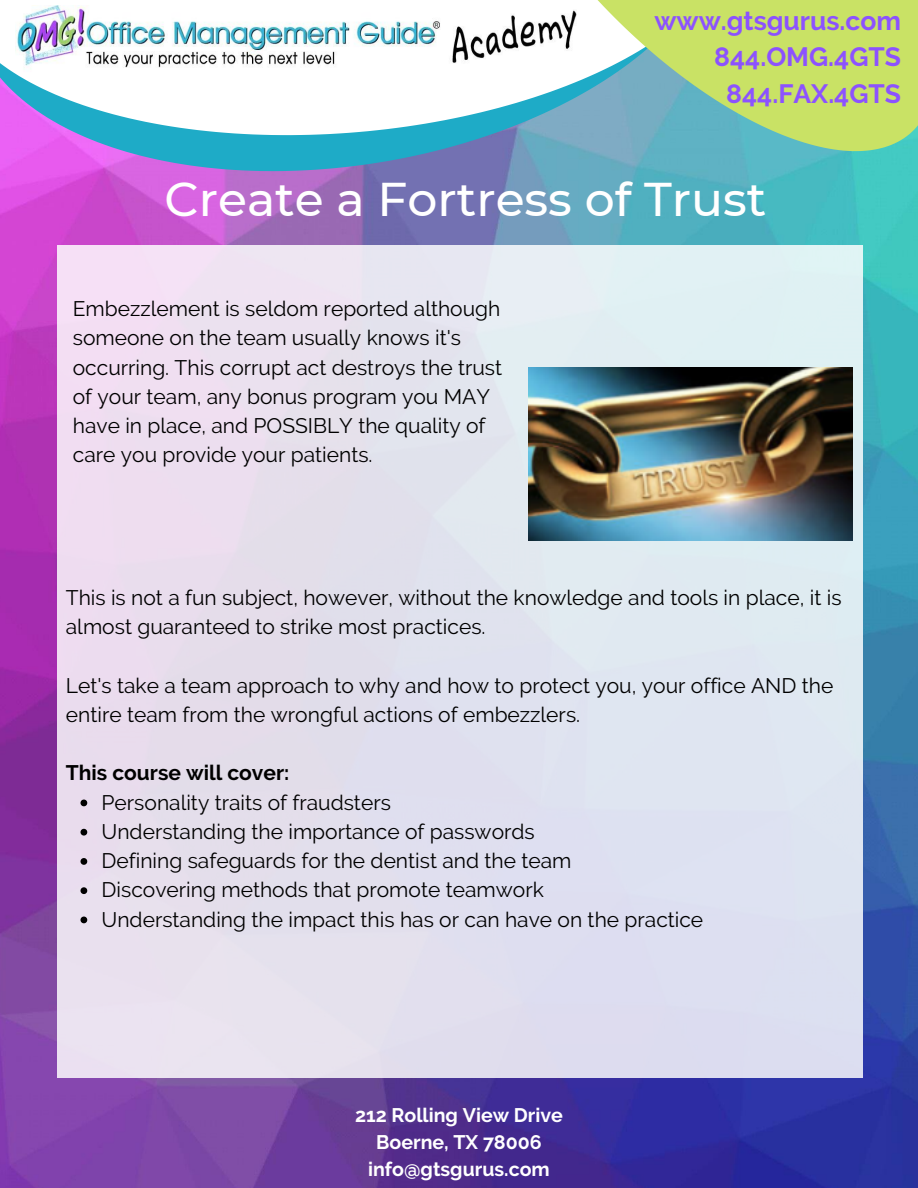
<style>
.page{position:relative;width:918px;height:1188px;background:#fff}
.page>*{position:absolute;margin:0;border:0;box-sizing:border-box;transform-origin:0 0}
.t1{font:500 47.25px "Montserrat";color:#fff}
.t2{font:700 26.4px/36.5px "Raleway";color:#8c52ff;text-align:right}
.t3{font:21px/29.2px "Raleway";color:#000}
.t4{font:700 21px "Raleway";color:#000}
.t5{font:700 19.65px/27px "Raleway";color:#fff;text-align:center}
</style>
<div class="page">
<img style="left:0;top:223px;width:918px;height:965px">
<svg style="left:0;top:166px;width:387px;height:57px;background:#bc60ce"></svg>
<svg style="left:0;top:30px;width:387px;height:136px"></svg>
<svg style="left:387px;top:0;width:531px;height:227px;background:#8ec2a9"></svg>
<img style="left:16px;top:5px;width:567px;height:68px">
<div style="left:57px;top:245px;width:806px;height:832px;background:linear-gradient(to right,#ebdded,#dae7f1)"></div>
<img style="left:528px;top:368px;width:324px;height:173px">
<svg style="left:81px;top:800px;width:6px;height:6px"></svg>
<svg style="left:81px;top:829px;width:6px;height:7px"></svg>
<svg style="left:81px;top:858px;width:6px;height:7px"></svg>
<svg style="left:81px;top:887px;width:6px;height:7px"></svg>
<svg style="left:81px;top:917px;width:6px;height:6px"></svg>
<p class="t2" style="left:654px;top:2px;width:248px">www.gtsgurus.com<br>844.OMG.4GTS<br>844.FAX.4GTS</p>
<h1 class="t1" style="left:165px;top:170px;width:603px">Create a Fortress of Trust</h1>
<p class="t3" style="left:73px;top:294px;width:431px">Embezzlement is seldom reported although someone on the team usually knows it's occurring. This corrupt act destroys the trust of your team, any bonus program you MAY have in place, and POSSIBLY the quality of care you provide your patients.</p>
<p class="t3" style="left:66px;top:583px;width:777px">This is not a fun subject, however, without the knowledge and tools in place, it is almost guaranteed to strike most practices.</p>
<p class="t3" style="left:66px;top:671px;width:769px">Let's take a team approach to why and how to protect you, your office AND the entire team from the wrongful actions of embezzlers.</p>
<p class="t4" style="left:66px;top:761px;width:225px">This course will cover:</p>
<p class="t3" style="left:102px;top:788px;width:603px">Personality traits of fraudsters<br>Understanding the importance of passwords<br>Defining safeguards for the dentist and the team<br>Discovering methods that promote teamwork<br>Understanding the impact this has or can have on the practice</p>
<p class="t5" style="left:355px;top:1101px;width:209px">212 Rolling View Drive<br>Boerne, TX 78006 info@gtsgurus.com</p>
</div>
